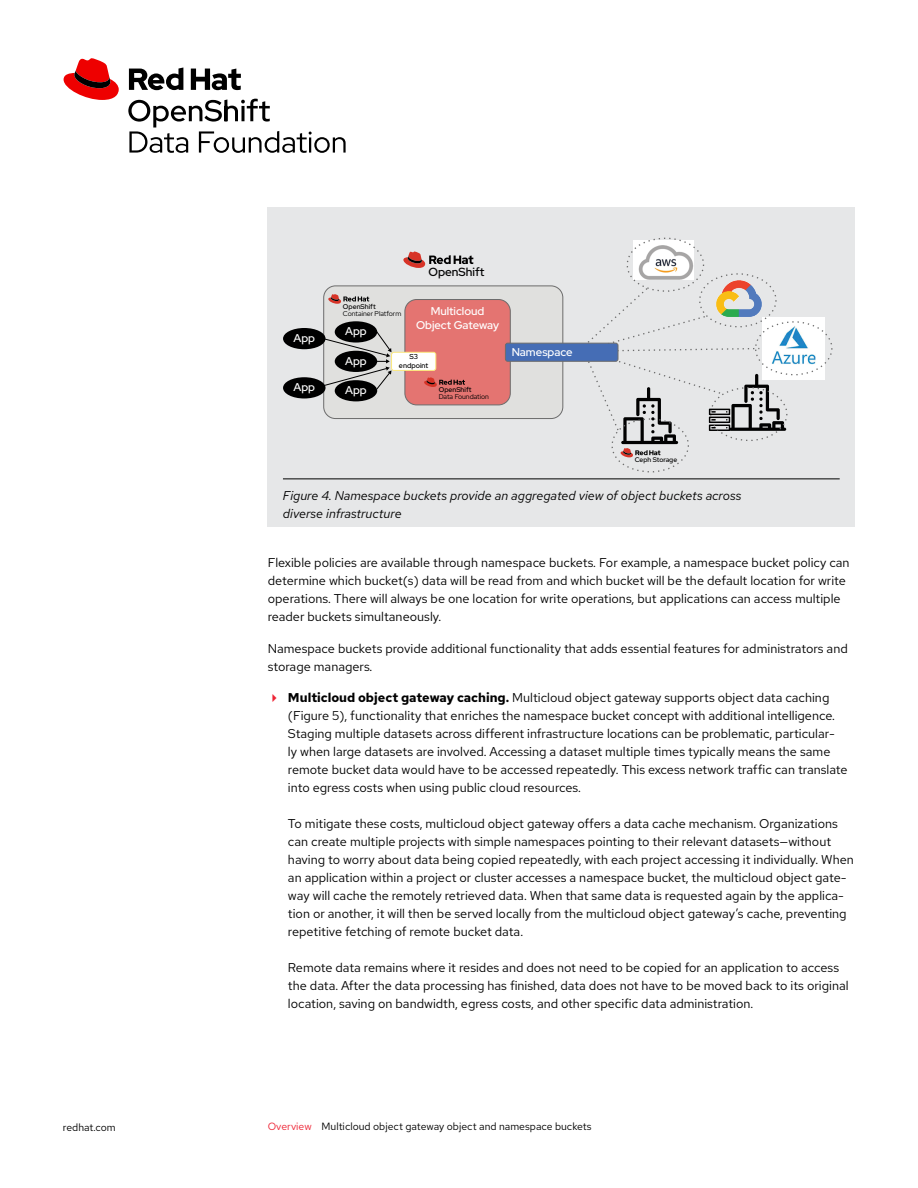
<style>
.page{position:relative;width:918px;height:1188px;background:#fff}
.page>*{position:absolute;margin:0;border:0;box-sizing:border-box;transform-origin:0 0}
.t1{font:12.75px/18px "Red Hat Text";color:#000}
.t2{font:italic 12.75px/18px "Red Hat Text";color:#000}
.t3{font:500 11.85px "Red Hat Display";color:#000}
.t4{font:500 11.25px/13.5px "Red Hat Display";color:#fff;text-align:center}
.t5{font:10.5px "Red Hat Text";color:#000}
.t6{font:500 7.2px/8.6px "Red Hat Display";color:#000;text-align:center}
.t7{font:6.9px "Red Hat Display";color:#000}
.t8{font:500 6.9px "Red Hat Display";color:#000}
.t9{font:500 6.75px "Red Hat Display";color:#010101}
.s1{font-weight:700}
.s2{color:#ee2435}
</style>
<div class="page">
<div style="left:268px;top:207px;width:587px;height:320px;background:#e6e7e8"></div>
<svg style="left:403px;top:251px;width:70px;height:17px"></svg>
<div style="left:324px;top:286px;width:239px;height:133px;background:#e0e0de;border-radius:12px"></div>
<div style="left:323px;top:286px;width:240px;height:133px;border:1px solid #6c6c6c;border-radius:12px"></div>
<div style="left:405px;top:300px;width:105px;height:105px;background:#e47471;border-radius:12px"></div>
<div style="left:405px;top:299px;width:106px;height:106px;border:1px solid #6c6c6c;border-radius:12px"></div>
<svg style="left:424px;top:377px;width:41px;height:10px"></svg>
<svg style="left:328px;top:294px;width:41px;height:10px"></svg>
<div style="left:335px;top:321px;width:42px;height:22px;background:#000;border-radius:50%"></div>
<div style="left:335px;top:380px;width:42px;height:21px;background:#000;border-radius:50%"></div>
<div style="left:283px;top:328px;width:43px;height:21px;background:#000;border-radius:50%"></div>
<div style="left:283px;top:377px;width:43px;height:21px;background:#000;border-radius:50%"></div>
<svg style="left:321px;top:329px;width:71px;height:61px"></svg>
<div style="left:392px;top:352px;width:44px;height:18px;background:#fff;border-radius:2px"></div>
<div style="left:391px;top:352px;width:45px;height:19px;border:1px solid #fbe87f;border-radius:2px"></div>
<svg style="left:582px;top:237px;width:251px;height:235px"></svg>
<div style="left:505px;top:343px;width:113px;height:18px;background:#456db5;border-radius:2px"></div>
<div style="left:505px;top:343px;width:113px;height:19px;border:1px solid #6c6c6c;border-radius:2px"></div>
<hr style="left:283px;top:479px;width:557px;height:1px;background:#000">
<hr style="left:262px;top:55px;width:1px;height:40px;background:#000">
<svg style="left:128px;top:98px;width:218px;height:55px"></svg>
<svg style="left:63px;top:58px;width:56px;height:42px"></svg>
<svg style="left:128px;top:67px;width:113px;height:23px"></svg>
<p class="t4" style="left:293px;top:331px;width:23px">App</p>
<p class="t4" style="left:293px;top:380px;width:23px">App</p>
<p class="t3" style="left:428px;top:265px;width:57px">OpenShift</p>
<p class="t4" style="left:416px;top:304px;width:85px">Multicloud<br>Object Gateway</p>
<p class="t8" style="left:343px;top:302px;width:34px">OpenShift</p>
<p class="t7" style="left:343px;top:309px;width:60px">Container Platform</p>
<p class="t4" style="left:345px;top:324px;width:23px">App</p>
<p class="t4" style="left:345px;top:354px;width:23px">App</p>
<p class="t4" style="left:345px;top:383px;width:23px">App</p>
<p class="t6" style="left:399px;top:352px;width:31px">S3 endpoint</p>
<p class="t8" style="left:439px;top:385px;width:34px">OpenShift</p>
<p class="t7" style="left:439px;top:392px;width:52px">Data Foundation</p>
<p class="t4" style="left:512px;top:345px;width:62px">Namespace</p>
<p class="t9" style="left:635px;top:455px;width:44px">Ceph Storage</p>
<p class="t2" style="left:283px;top:486px;width:460px">Figure 4. Namespace buckets provide an aggregated view of object buckets across diverse infrastructure</p>
<p class="t1" style="left:268px;top:553px;width:583px">Flexible policies are available through namespace buckets. For example, a namespace bucket policy can determine which bucket(s) data will be read from and which bucket will be the default location for write operations. There will always be one location for write operations, but applications can access multiple reader buckets simultaneously.</p>
<p class="t1" style="left:268px;top:639px;width:582px">Namespace buckets provide additional functionality that adds essential features for administrators and storage managers.</p>
<p class="t1" style="left:288px;top:688px;width:561px"><span class="s1">Multicloud object gateway caching.</span> Multicloud object gateway supports object data caching (Figure 5), functionality that enriches the namespace bucket concept with additional intelligence.<br>Staging multiple datasets across different infrastructure locations can be problematic, particular-<br>ly when large datasets are involved. Accessing a dataset multiple times typically means the same remote bucket data would have to be accessed repeatedly. This excess network traffic can translate into egress costs when using public cloud resources.</p>
<p class="t1" style="left:288px;top:814px;width:567px">To mitigate these costs, multicloud object gateway offers a data cache mechanism. Organizations can create multiple projects with simple namespaces pointing to their relevant datasets—without having to worry about data being copied repeatedly, with each project accessing it individually. When an application within a project or cluster accesses a namespace bucket, the multicloud object gate&shy;way will cache the remotely retrieved data. When that same data is requested again by the applica&shy;tion or another, it will then be served locally from the multicloud object gateway’s cache, preventing repetitive fetching of remote bucket data.</p>
<p class="t1" style="left:288px;top:958px;width:562px">Remote data remains where it resides and does not need to be copied for an application to access the data. After the data processing has finished, data does not have to be moved back to its original location, saving on bandwidth, egress costs, and other specific data administration.</p>
<p class="t5" style="left:63px;top:1120px;width:54px">redhat.com</p>
<p class="t5" style="left:268px;top:1119px;width:325px"><span class="s2">Overview</span> Multicloud object gateway object and namespace buckets</p>
</div>
